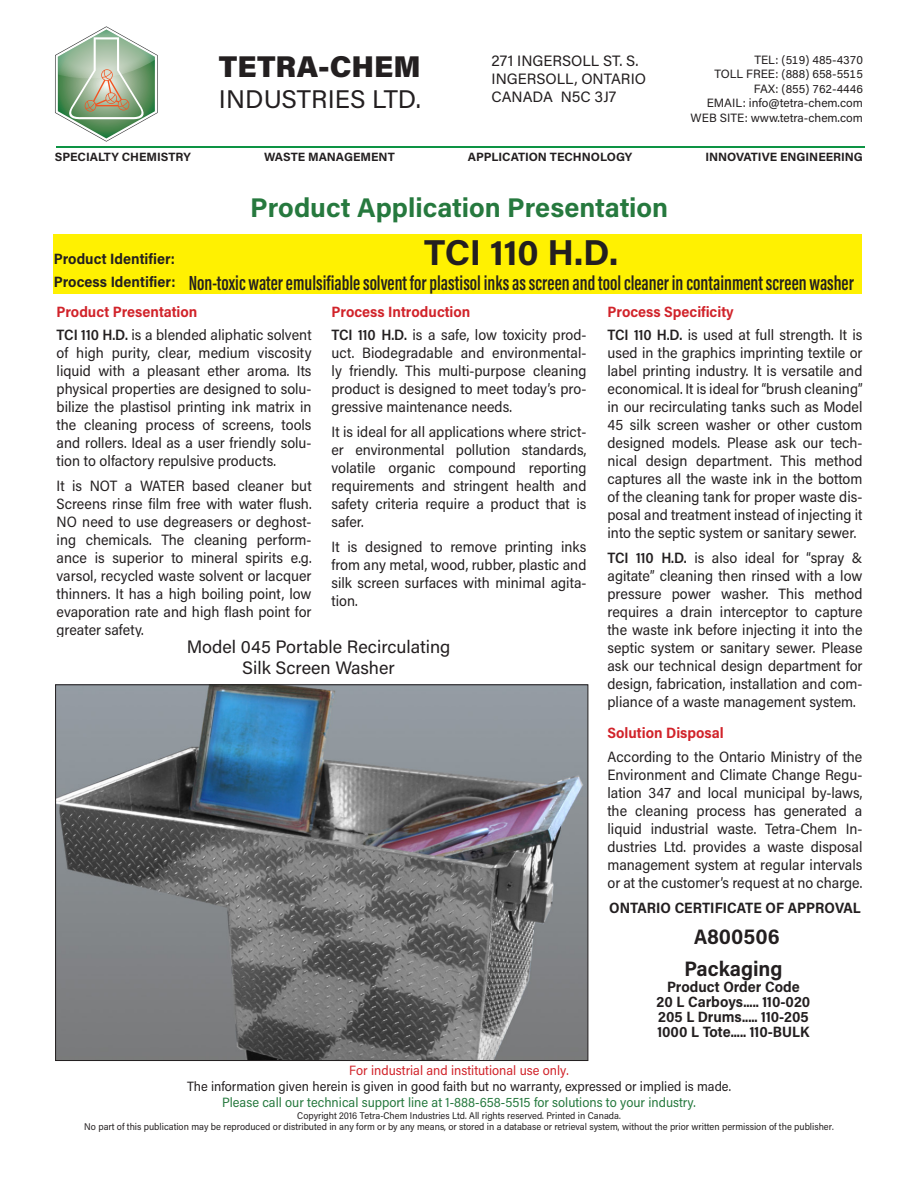
<style>
.page{position:relative;width:918px;height:1188px;background:#fff}
.page>*{position:absolute;margin:0;border:0;box-sizing:border-box;transform-origin:0 0}
.PA_-_Product_Identif{font:700 36px "Acumin Pro";letter-spacing:-.015em;color:#231f20}
.t1{font:900 30px "Acumin Pro";color:#231f20}
.t2{font:700 27px "Acumin Pro";color:#26793e}
.t3{font:25.5px "Acumin Pro";letter-spacing:.005em;color:#231f20}
.PA_-_Process_Identif{font:600 21px "Acumin Pro Extra Cond";color:#231f20}
.PA_-_Heading_2{font:700 21px "Acumin Pro Semi Cond";color:#231f20}
.PA_-_Body_text{font:700 21px "Acumin Pro Semi Cond";color:#231f20}
.PA_-_Caption{font:18px/21.6px "Acumin Pro";color:#231f20;text-align:center}
.PA_-_Body_text-2{font:15px/18px "Acumin Pro Semi Cond";color:#231f20;text-align:justify}
.PA_-_Heading_2-2{font:700 15px "Acumin Pro Semi Cond";color:#231f20}
.PA_-_Heading_1{font:700 15px "Acumin Pro Semi Cond";color:#d1232a}
.PA_-_Body_text-3{font:700 15px "Acumin Pro Semi Cond";color:#231f20}
.t4{font:15px "Acumin Pro";color:#231f20}
.PA_-_Product_Identif-2{font:700 15px "Acumin Pro Semi Cond";color:#231f20}
.t5{font:13.5px "Acumin Pro Semi Cond";color:#231f20}
.t6{font:13.5px "Acumin Pro Semi Cond";color:#26793e}
.t7{font:13.5px "Acumin Pro Semi Cond";color:#d1232a}
.t8{font:12px "Acumin Pro";color:#231f20}
.t9{font:700 12px "Acumin Pro";color:#231f20}
.t10{font:9.75px "Acumin Pro Semi Cond";color:#231f20}
.s1{font-weight:600}
</style>
<div class="page">
<hr style="left:56px;top:147px;width:809px;height:1px;background:#0d9344">
<svg style="left:55px;top:26px;width:103px;height:116px"></svg>
<div style="left:53px;top:234px;width:809px;height:60px;background:#fff101"></div>
<img style="left:57px;top:687px;width:529px;height:372px">
<p class="t1" style="left:219px;top:46px;width:203px">TETRA-CHEM</p>
<p class="t3" style="left:219px;top:81px;width:204px">INDUSTRIES LTD.</p>
<p class="t4" style="left:491px;top:51px;width:149px">271 INGERSOLL ST. S.</p>
<p class="t4" style="left:491px;top:69px;width:156px">INGERSOLL, ONTARIO</p>
<p class="t4" style="left:491px;top:87px;width:126px">CANADA N5C 3J7</p>
<p class="t8" style="left:754px;top:52px;width:110px">TEL: (519) 485-4370</p>
<p class="t8" style="left:714px;top:66px;width:150px">TOLL FREE: (888) 658-5515</p>
<p class="t8" style="left:754px;top:80px;width:111px">FAX: (855) 762-4446</p>
<p class="t8" style="left:707px;top:95px;width:158px">EMAIL: info@tetra-chem.com</p>
<p class="t8" style="left:691px;top:109px;width:174px">WEB SITE: www.tetra-chem.com</p>
<p class="t9" style="left:55px;top:148px;width:137px">SPECIALTY CHEMISTRY</p>
<p class="t9" style="left:264px;top:148px;width:132px">WASTE MANAGEMENT</p>
<p class="t9" style="left:468px;top:148px;width:166px">APPLICATION TECHNOLOGY</p>
<p class="t9" style="left:705px;top:148px;width:159px">INNOVATIVE ENGINEERING</p>
<p class="PA_-_Product_Identif-2" style="left:54px;top:248px;width:123px">Product Identifier:</p>
<p class="PA_-_Body_text-3" style="left:54px;top:271px;width:123px">Process Identifier:</p>
<p class="t2" style="left:250px;top:189px;width:420px">Product Application Presentation</p>
<p class="PA_-_Product_Identif" style="left:424px;top:227px;width:196px">TCI 110 H.D.</p>
<p class="PA_-_Process_Identif" style="left:189px;top:270px;width:667px">Non-toxic water emulsifiable solvent for plastisol inks as screen and tool cleaner in containment screen washer</p>
<p class="PA_-_Heading_1" style="left:332px;top:301px;width:141px">Process Introduction</p>
<p class="PA_-_Body_text-2" style="left:332px;top:325px;width:257px"><span class="s1">TCI 110 H.D.</span> is a safe, low toxicity prod&shy;uct. Biodegradable and environmental&shy;ly friendly. This multi-purpose cleaning product is designed to meet today’s pro&shy;gressive maintenance needs.</p>
<p class="PA_-_Body_text-2" style="left:332px;top:422px;width:257px">It is ideal for all applications where strict&shy;er environmental pollution standards, volatile organic compound reporting requirements and stringent health and safety criteria require a product that is safer.</p>
<p class="PA_-_Body_text-2" style="left:332px;top:537px;width:257px">It is designed to remove printing inks from any metal, wood, rubber, plastic and silk screen surfaces with minimal agita&shy;tion.</p>
<p class="PA_-_Heading_1" style="left:57px;top:301px;width:142px">Product Presentation</p>
<p class="PA_-_Body_text-2" style="left:57px;top:326px;width:257px"><span class="s1">TCI 110 H.D.</span> is a blended aliphatic solvent of high purity, clear, medium viscosity liquid with a pleasant ether aroma. Its physical properties are designed to solu&shy;bilize the plastisol printing ink matrix in the cleaning process of screens, tools and rollers. Ideal as a user friendly solu&shy;tion to olfactory repulsive products.</p>
<p class="PA_-_Body_text-2" style="left:57px;top:476px;width:257px">It is NOT a WATER based cleaner but Screens rinse film free with water flush.<br>NO need to use degreasers or deghost&shy;ing chemicals. The cleaning perform&shy;ance is superior to mineral spirits e.g. varsol, recycled waste solvent or lacquer thinners. It has a high boiling point, low evaporation rate and high flash point for greater safety.</p>
<p class="PA_-_Caption" style="left:187px;top:635px;width:265px">Model 045 Portable Recirculating<br>Silk Screen Washer</p>
<p class="PA_-_Heading_1" style="left:608px;top:301px;width:128px">Process Specificity</p>
<p class="PA_-_Body_text-2" style="left:608px;top:325px;width:257px"><span class="s1">TCI 110 H.D.</span> is used at full strength. It is used in the graphics imprinting textile or label printing industry. It is versatile and economical. It is ideal for “brush cleaning” in our recirculating tanks such as Model 45 silk screen washer or other custom designed models. Please ask our tech&shy;nical design department. This method captures all the waste ink in the bottom of the cleaning tank for proper waste dis&shy;posal and treatment instead of injecting it into the septic system or sanitary sewer.</p>
<p class="PA_-_Body_text-2" style="left:608px;top:548px;width:257px"><span class="s1">TCI 110 H.D.</span> is also ideal for “spray &amp; agitate” cleaning then rinsed with a low pressure power washer. This method requires a drain interceptor to capture the waste ink before injecting it into the septic system or sanitary sewer. Please ask our technical design department for design, fabrication, installation and com&shy;pliance of a waste management system.</p>
<p class="PA_-_Heading_1" style="left:608px;top:723px;width:118px">Solution Disposal</p>
<p class="PA_-_Body_text-2" style="left:608px;top:747px;width:257px">According to the Ontario Ministry of the Environment and Climate Change Regu&shy;lation 347 and local municipal by-laws, the cleaning process has generated a liquid industrial waste. Tetra-Chem In&shy;dustries Ltd. provides a waste disposal management system at regular intervals or at the customer’s request at no charge.</p>
<p class="PA_-_Body_text-3" style="left:609px;top:897px;width:253px">ONTARIO CERTIFICATE OF APPROVAL</p>
<p class="PA_-_Body_text" style="left:694px;top:922px;width:87px">A800506</p>
<p class="PA_-_Heading_2" style="left:684px;top:954px;width:100px">Packaging</p>
<p class="PA_-_Heading_2-2" style="left:667px;top:977px;width:134px">Product Order Code</p>
<p class="PA_-_Heading_2-2" style="left:657px;top:992px;width:155px">20 L Carboys..... 110-020</p>
<p class="PA_-_Heading_2-2" style="left:658px;top:1007px;width:152px">205 L Drums..... 110-205</p>
<p class="PA_-_Heading_2-2" style="left:657px;top:1022px;width:154px">1000 L Tote..... 110-BULK</p>
<p class="t7" style="left:349px;top:1061px;width:221px">For industrial and institutional use only.</p>
<p class="t5" style="left:187px;top:1077px;width:545px">The information given herein is given in good faith but no warranty, expressed or implied is made.</p>
<p class="t6" style="left:222px;top:1093px;width:475px">Please call our technical support line at 1-888-658-5515 for solutions to your industry.</p>
<p class="t10" style="left:297px;top:1109px;width:325px">Copyright 2016 Tetra-Chem Industries Ltd. All rights reserved. Printed in Canada.</p>
<p class="t10" style="left:84px;top:1120px;width:751px">No part of this publication may be reproduced or distributed in any form or by any means, or stored in a database or retrieval system, without the prior written permission of the publisher.</p>
</div>
